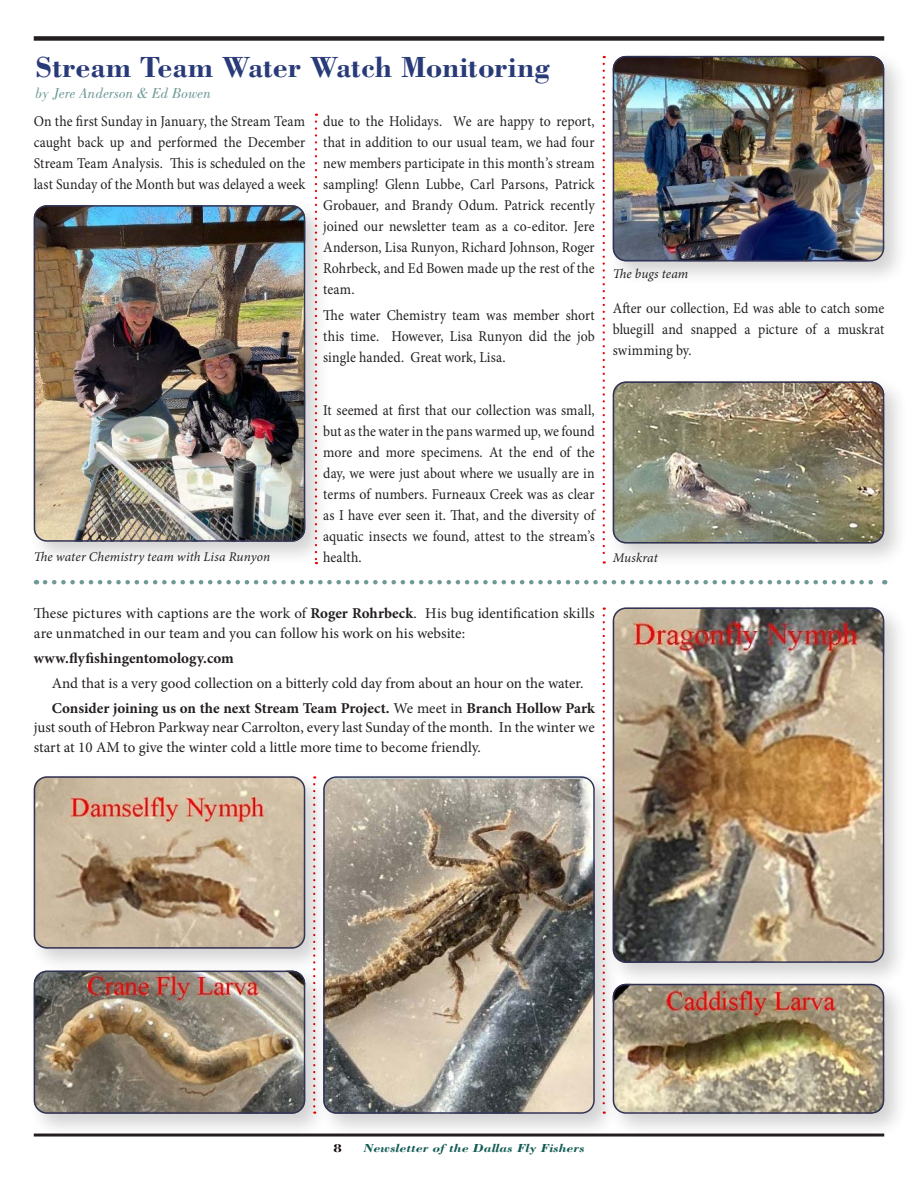
<style>
.page{position:relative;width:918px;height:1188px;background:#fff}
.page>*{position:absolute;margin:0;border:0;box-sizing:border-box;transform-origin:0 0}
.t1{font:700 30px "Bodoni Std";letter-spacing:-.005em;color:#283a78}
.t2{font:15px/21px "Minion Pro";color:#231f20;text-align:justify;scale:.92 1}
.t3{font:15px/19.5px "Minion Pro";color:#231f20}
.t4{font:700 15px "Minion Pro";color:#231f20}
.t5{font:italic 15px "Bodoni Std";color:#6e9996}
.t6{font:italic 13.35px "Minion Pro";letter-spacing:.01em;color:#231f20}
.t7{font:italic 700 12px "Bodoni Std";color:#115b53;scale:1.17 1}
.t8{font:700 12px "Bodoni Std";color:#0f0807;scale:1.17 1}
.s1{font-weight:700}
</style>
<div class="page">
<div style="left:34px;top:36px;width:850px;height:5px;background:#231f20"></div>
<svg style="left:315px;top:114px;width:2px;height:85px"></svg>
<svg style="left:603px;top:64px;width:2px;height:500px"></svg>
<svg style="left:603px;top:608px;width:2px;height:160px"></svg>
<div style="left:28px;top:199px;width:302px;height:368px;background:#231f20;opacity:.2"></div>
<img style="left:34px;top:205px;width:271px;height:337px">
<div style="left:34px;top:205px;width:271px;height:337px;border:1px solid #303257;border-radius:13px"></div>
<div style="left:607px;top:376px;width:302px;height:192px;background:#231f20;opacity:.2"></div>
<img style="left:613px;top:381px;width:271px;height:162px">
<div style="left:613px;top:381px;width:271px;height:162px;border:1px solid #303257;border-radius:13px"></div>
<div style="left:607px;top:978px;width:302px;height:160px;background:#231f20;opacity:.2"></div>
<img style="left:619px;top:987px;width:265px;height:127px">
<div style="left:613px;top:984px;width:271px;height:130px;border:1px solid #303257;border-radius:13px"></div>
<div style="left:28px;top:965px;width:302px;height:173px;background:#231f20;opacity:.2"></div>
<img style="left:34px;top:973px;width:271px;height:141px">
<div style="left:34px;top:971px;width:271px;height:143px;border:1px solid #303257;border-radius:13px"></div>
<div style="left:318px;top:771px;width:301px;height:367px;background:#231f20;opacity:.2"></div>
<img style="left:323px;top:779px;width:272px;height:335px">
<div style="left:323px;top:776px;width:272px;height:338px;border:1px solid #303257;border-radius:13px"></div>
<div style="left:607px;top:602px;width:302px;height:385px;background:#231f20;opacity:.2"></div>
<img style="left:613px;top:608px;width:271px;height:355px">
<div style="left:613px;top:607px;width:271px;height:356px;border:1px solid #303257;border-radius:13px"></div>
<div style="left:28px;top:771px;width:302px;height:202px;background:#231f20;opacity:.2"></div>
<img style="left:34px;top:776px;width:271px;height:173px">
<div style="left:34px;top:776px;width:271px;height:173px;border:1px solid #303257;border-radius:13px"></div>
<div style="left:607px;top:50px;width:302px;height:236px;background:#231f20;opacity:.2"></div>
<img style="left:613px;top:56px;width:271px;height:205px">
<div style="left:613px;top:56px;width:271px;height:205px;border:1px solid #303257;border-radius:13px"></div>
<svg style="left:45px;top:580px;width:840px;height:4px"></svg>
<h1 class="t1" style="left:35px;top:48px;width:516px">Stream Team Water Watch Monitoring</h1>
<p class="t5" style="left:35px;top:85px;width:177px">by Jere Anderson &amp; Ed Bowen</p>
<p class="t2" style="left:34px;top:111px;width:297px">On the first Sunday in January, the Stream Team caught back up and performed the December Stream Team Analysis. This is scheduled on the last Sunday of the Month but was delayed a week</p>
<p class="t2" style="left:323px;top:111px;width:297px">due to the Holidays. We are happy to report, that in addition to our usual team, we had four new members participate in this month’s stream sampling! Glenn Lubbe, Carl Parsons, Patrick Grobauer, and Brandy Odum. Patrick recently joined our newsletter team as a co-editor. Jere Anderson, Lisa Runyon, Richard Johnson, Roger Rohrbeck, and Ed Bowen made up the rest of the team.</p>
<p class="t2" style="left:323px;top:305px;width:297px">The water Chemistry team was member short this time. However, Lisa Runyon did the job single handed. Great work, Lisa.</p>
<p class="t2" style="left:323px;top:400px;width:297px">It seemed at first that our collection was small, but as the water in the pans warmed up, we found more and more specimens. At the end of the day, we were just about where we usually are in terms of numbers. Furneaux Creek was as clear as I have ever seen it. That, and the diversity of aquatic insects we found, attest to the stream’s health.</p>
<p class="t6" style="left:613px;top:265px;width:77px">The bugs team</p>
<p class="t2" style="left:613px;top:298px;width:297px">After our collection, Ed was able to catch some bluegill and snapped a picture of a muskrat swimming by.</p>
<p class="t6" style="left:34px;top:547px;width:238px">The water Chemistry team with Lisa Runyon</p>
<p class="t6" style="left:613px;top:548px;width:47px">Muskrat</p>
<p class="t3" style="left:34px;top:604px;width:563px">These pictures with captions are the work of <span class="s1">Roger Rohrbeck</span>. His bug identification skills are unmatched in our team and you can follow his work on his website:</p>
<p class="t4" style="left:34px;top:647px;width:202px">www.flyfishingentomology.com</p>
<p class="t3" style="left:52px;top:671px;width:545px;line-height:24.9px">And that is a very good collection on a bitterly cold day from about an hour on the water.<br><span class="s1">Consider joining us on the next Stream Team Project.</span> We meet in <span class="s1">Branch Hollow Park</span></p>
<p class="t3" style="left:34px;top:718px;width:563px">just south of Hebron Parkway near Carrolton, every last Sunday of the month. In the winter we start at 10 AM to give the winter cold a little more time to become friendly.</p>
<p class="t8" style="left:334px;top:1140px;width:9px">8</p>
<p class="t7" style="left:364px;top:1140px;width:190px">Newsletter of the Dallas Fly Fishers</p>
</div>
